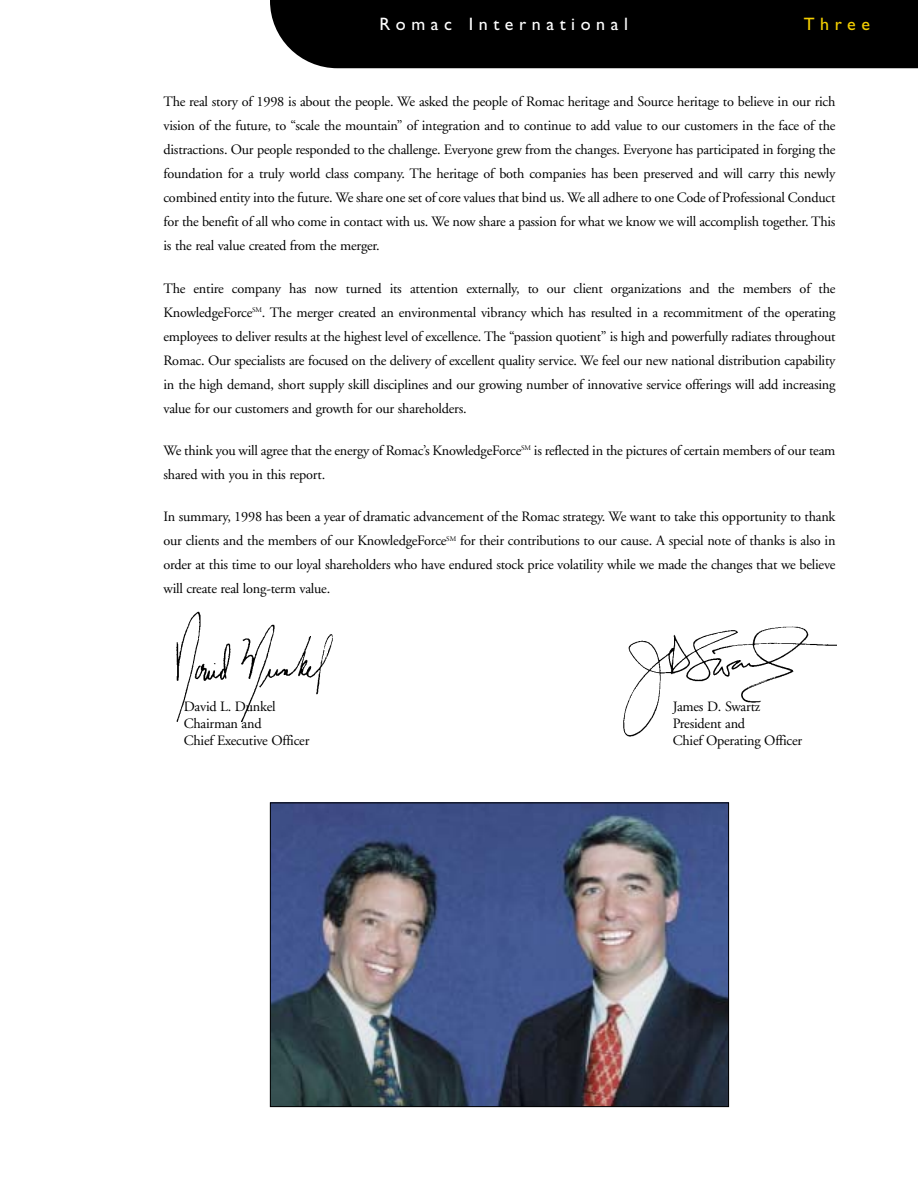
<style>
.page{position:relative;width:918px;height:1188px;background:#fff}
.page>*{position:absolute;margin:0;border:0;box-sizing:border-box;transform-origin:0 0}
.t1{font:18px "Gill Sans";letter-spacing:.31em;color:#fff}
.t2{font:18px "Gill Sans";letter-spacing:.31em;color:#f5cf00}
.t3{font:14.25px/24px "Adobe Garamond";letter-spacing:-.015em;color:#000;text-align:justify}
</style>
<div class="page">
<img style="left:623px;top:626px;width:214px;height:111px">
<img style="left:176px;top:611px;width:157px;height:110px">
<div style="left:270px;top:0;width:648px;height:68px;background:#000"></div>
<img style="left:272px;top:805px;width:455px;height:300px">
<div style="left:270px;top:803px;width:459px;height:304px;border:1px solid #000"></div>
<p class="t1" style="left:380px;top:17px;width:250px">Romac International</p>
<p class="t2" style="left:804px;top:17px;width:68px">Three</p>
<p class="t3" style="left:164px;top:91px;width:674px">The real story of 1998 is about the people. We asked the people of Romac heritage and Source heritage to believe in our rich vision of the future, to “scale the mountain” of integration and to continue to add value to our customers in the face of the distractions. Our people responded to the challenge. Everyone grew from the changes. Everyone has participated in forging the foundation for a truly world class company. The heritage of both companies has been preserved and will carry this newly combined entity into the future. We share one set of core values that bind us. We all adhere to one Code of Professional Conduct for the benefit of all who come in contact with us. We now share a passion for what we know we will accomplish together. This is the real value created from the merger.</p>
<p class="t3" style="left:164px;top:277px;width:674px">The entire company has now turned its attention externally, to our client organizations and the members of the KnowledgeForce<sup>SM</sup>. The merger created an environmental vibrancy which has resulted in a recommitment of the operating employees to deliver results at the highest level of excellence. The “passion quotient” is high and powerfully radiates throughout Romac. Our specialists are focused on the delivery of excellent quality service. We feel our new national distribution capability in the high demand, short supply skill disciplines and our growing number of innovative service offerings will add increasing value for our customers and growth for our shareholders.</p>
<p class="t3" style="left:163px;top:440px;width:674px">We think you will agree that the energy of Romac’s KnowledgeForce<sup>SM</sup> is reflected in the pictures of certain members of our team shared with you in this report.</p>
<p class="t3" style="left:163px;top:506px;width:674px">In summary, 1998 has been a year of dramatic advancement of the Romac strategy. We want to take this opportunity to thank our clients and the members of our KnowledgeForce<sup>SM</sup> for their contributions to our cause. A special note of thanks is also in order at this time to our loyal shareholders who have endured stock price volatility while we made the changes that we believe will create real long-term value.</p>
<p class="t3" style="left:184px;top:695px;width:93px">David L. Dunkel</p>
<p class="t3" style="left:673px;top:695px;width:89px">James D. Swartz</p>
<p class="t3" style="left:184px;top:712px;width:79px">Chairman and</p>
<p class="t3" style="left:673px;top:712px;width:74px">President and</p>
<p class="t3" style="left:184px;top:730px;width:127px">Chief Executive Officer</p>
<p class="t3" style="left:673px;top:730px;width:131px">Chief Operating Officer</p>
</div>
